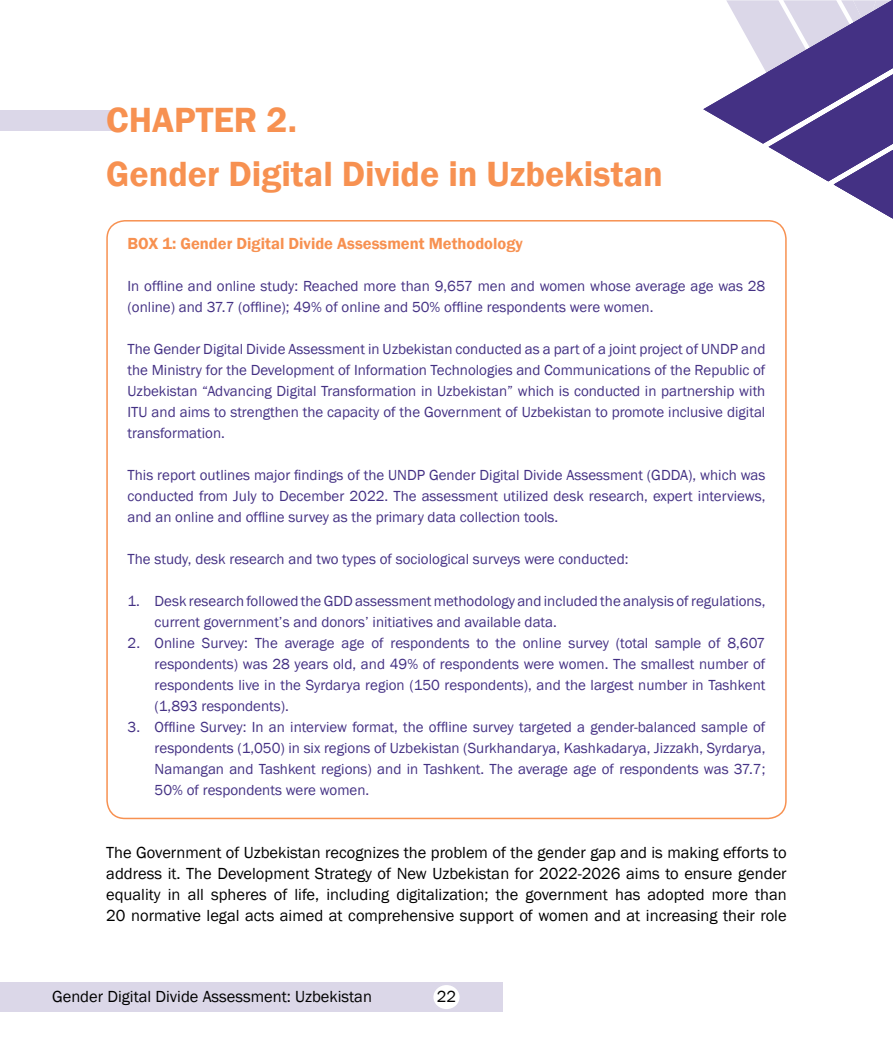
<style>
.page{position:relative;width:893px;height:1063px;background:#fff}
.page>*{position:absolute;margin:0;border:0;box-sizing:border-box;transform-origin:0 0}
.t1{font:600 36px/54px "Franklin Gothic";color:#f79151}
.t2{font:16.5px/21px "Franklin Gothic";color:#000;text-align:justify}
.t3{font:600 16.5px "Franklin Gothic";color:#f79151}
.t4{font:15px/21px "Franklin Gothic";color:#443184;text-align:justify}
</style>
<div class="page">
<div style="left:0;top:982px;width:503px;height:30px;background:#dbd7e8"></div>
<div style="left:433px;top:985px;width:27px;height:24px;background:#fff;border-radius:50%"></div>
<div style="left:0;top:110px;width:113px;height:21px;background:#dbd7e8"></div>
<svg style="left:703px;top:0;width:190px;height:218px"></svg>
<h1 class="t1" style="left:106px;top:93px;width:558px">CHAPTER 2.<br>Gender Digital Divide in Uzbekistan</h1>
<p class="t3" style="left:128px;top:233px;width:397px">BOX 1: Gender Digital Divide Assessment Methodology</p>
<p class="t4" style="left:128px;top:275px;width:639px">In offline and online study: Reached more than 9,657 men and women whose average age was 28 (online) and 37.7 (offline); 49% of online and 50% offline respondents were women.</p>
<p class="t4" style="left:128px;top:338px;width:639px">The Gender Digital Divide Assessment in Uzbekistan conducted as a part of a joint project of UNDP and the Ministry for the Development of Information Technologies and Communications of the Republic of Uzbekistan “Advancing Digital Transformation in Uzbekistan” which is conducted in partnership with ITU and aims to strengthen the capacity of the Government of Uzbekistan to promote inclusive digital transformation.</p>
<p class="t4" style="left:128px;top:464px;width:639px">This report outlines major findings of the UNDP Gender Digital Divide Assessment (GDDA), which was conducted from July to December 2022. The assessment utilized desk research, expert interviews, and an online and offline survey as the primary data collection tools.</p>
<p class="t4" style="left:128px;top:548px;width:502px">The study, desk research and two types of sociological surveys were conducted:</p>
<p class="t4" style="left:155px;top:590px;width:612px;text-indent:-27px">1. Desk research followed the GDD assessment methodology and included the analysis of regulations, current government’s and donors’ initiatives and available data.</p>
<p class="t4" style="left:155px;top:632px;width:612px;text-indent:-27px">2. Online Survey: The average age of respondents to the online survey (total sample of 8,607 respondents) was 28 years old, and 49% of respondents were women. The smallest number of respondents live in the Syrdarya region (150 respondents), and the largest number in Tashkent (1,893 respondents).</p>
<p class="t4" style="left:155px;top:716px;width:612px;text-indent:-27px">3. Offline Survey: In an interview format, the offline survey targeted a gender-balanced sample of respondents (1,050) in six regions of Uzbekistan (Surkhandarya, Kashkadarya, Jizzakh, Syrdarya, Namangan and Tashkent regions) and in Tashkent. The average age of respondents was 37.7; 50% of respondents were women.</p>
<p class="t2" style="left:106px;top:842px;width:682px">The Government of Uzbekistan recognizes the problem of the gender gap and is making efforts to address it. The Development Strategy of New Uzbekistan for 2022-2026 aims to ensure gender equality in all spheres of life, including digitalization; the government has adopted more than 20 normative legal acts aimed at comprehensive support of women and at increasing their role</p>
<p class="t2" style="left:52px;top:987px;width:321px">Gender Digital Divide Assessment: Uzbekistan</p>
<p class="t2" style="left:437px;top:987px;width:21px">22</p>
</div>
